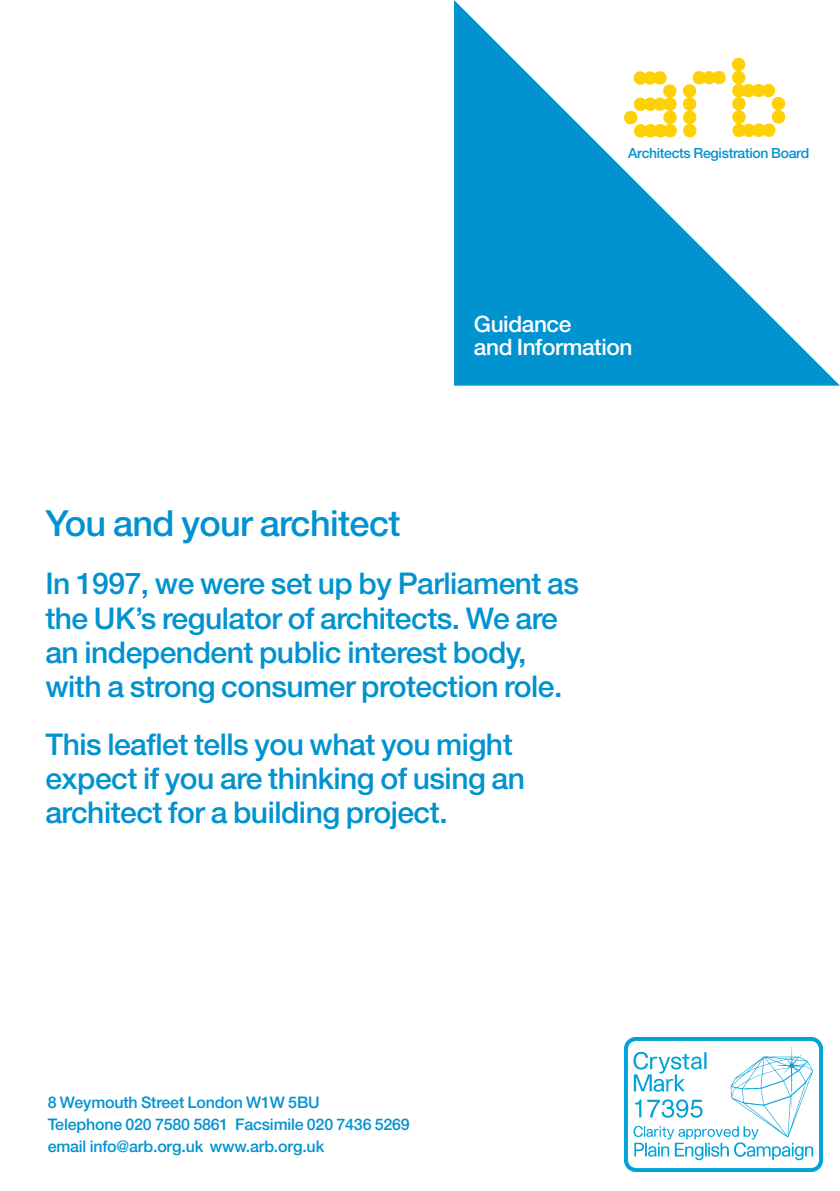
<style>
.page{position:relative;width:840px;height:1191px;background:#fff}
.page>*{position:absolute;margin:0;border:0;box-sizing:border-box;transform-origin:0 0}
.t1{font:500 36px "Helvetica Neue";letter-spacing:-.015em;color:#0093d0}
.t2{font:500 30px/34px "Helvetica Neue";letter-spacing:-.015em;color:#0093d0}
.t3{font:500 22.6px/22.6px "Helvetica Neue";letter-spacing:-.015em;color:#fff}
.t4{font:500 16px/22px "Helvetica Neue";letter-spacing:-.01em;color:#0093d0}
.t5{font:500 14px "Helvetica Neue";letter-spacing:-.02em;color:#0093d0}
</style>
<div class="page">
<svg style="left:454px;top:0;width:385px;height:386px;fill:#0093d0"></svg>
<img style="left:618px;top:49px;width:173px;height:95px">
<img style="left:624px;top:1037px;width:198px;height:134px">
<p class="t5" style="left:628px;top:148px;width:182px">Architects Registration Board</p>
<p class="t3" style="left:473px;top:315px;width:160px">Guidance<br>and Information</p>
<p class="t1" style="left:45px;top:510px;width:356px">You and your architect</p>
<p class="t2" style="left:45px;top:569px;width:535px">In 1997, we were set up by Parliament as the UK’s regulator of architects. We are an independent public interest body, with a strong consumer protection role.</p>
<p class="t2" style="left:45px;top:730px;width:481px">This leaflet tells you what you might expect if you are thinking of using an architect for a building project.</p>
<p class="t4" style="left:48px;top:1093px;width:363px">8 Weymouth Street London W1W 5BU<br>Telephone 020 7580 5861 Facsimile 020 7436 5269 email info@arb.org.uk www.arb.org.uk</p>
</div>
